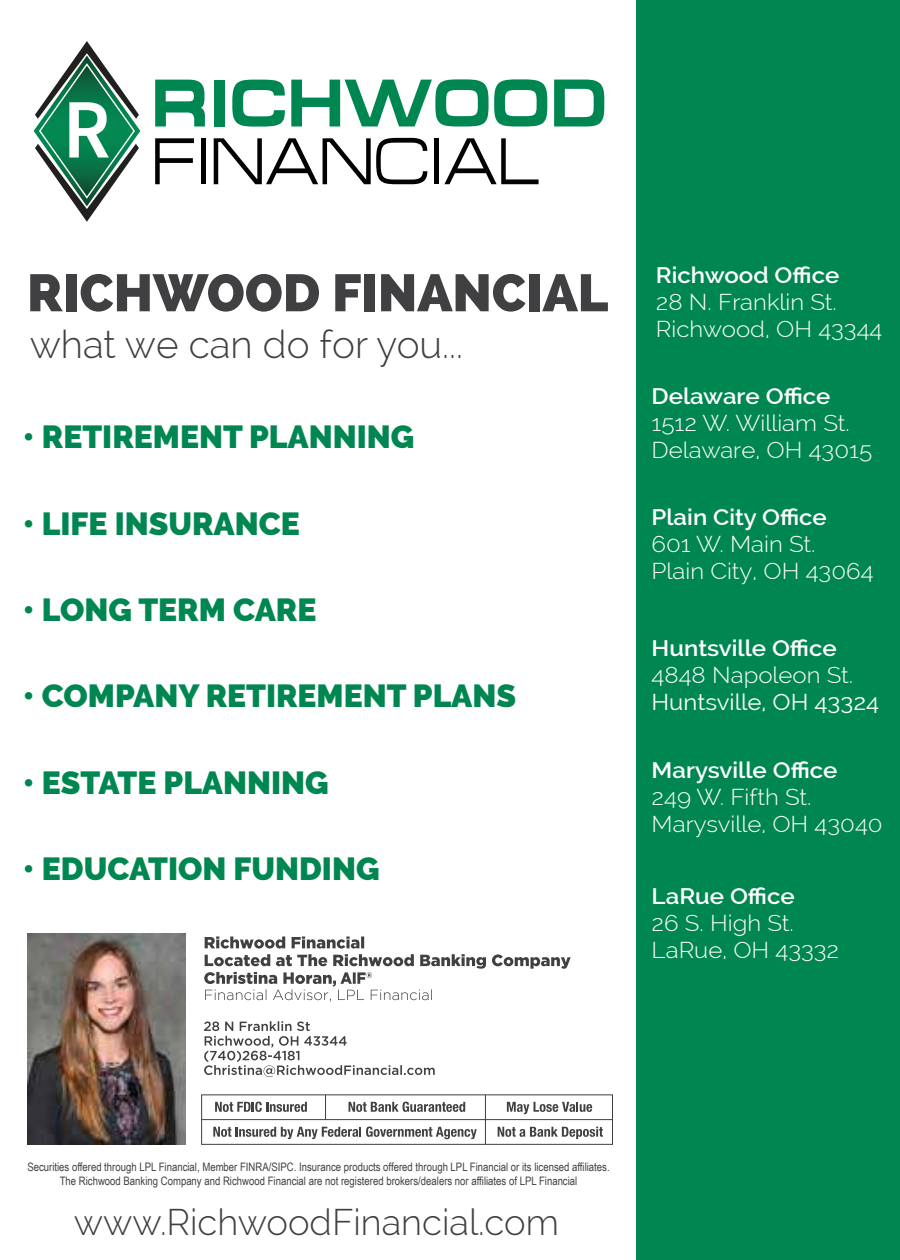
<style>
.page{position:relative;width:900px;height:1260px;background:#fff}
.page>*{position:absolute;margin:0;border:0;box-sizing:border-box;transform-origin:0 0}
.t1{font:800 52.25px "Raleway";color:#404042}
.t2{font:300 38.75px "Raleway";color:#404042}
.t3{font:300 36.25px "Raleway";color:#404042}
.t4{font:900 31.75px "Raleway";color:#008751}
.t5{font:300 22.5px/27px "Raleway";color:#fff;scale:1.07 1}
.t6{font:600 22.5px "Raleway";color:#fff;scale:1.07 1}
.t7{font:22.5px "Raleway";color:#fff;scale:1.07 1}
.t8{font:11.75px/14px "Arial Narrow";color:#404042;text-align:center}
</style>
<div class="page">
<div style="left:636px;top:0;width:264px;height:1260px;background:#008751"></div>
<svg style="left:215px;top:1102px;width:92px;height:10px"></svg>
<svg style="left:349px;top:1102px;width:116px;height:10px"></svg>
<svg style="left:507px;top:1102px;width:85px;height:12px"></svg>
<svg style="left:213px;top:1127px;width:264px;height:12px"></svg>
<svg style="left:498px;top:1127px;width:105px;height:12px"></svg>
<div style="left:201px;top:1095px;width:412px;height:50px;border:1px solid #404042"></div>
<hr style="left:202px;top:1119px;width:411px;height:1px;background:#404042">
<svg style="left:325px;top:1095px;width:1px;height:24px"></svg>
<hr style="left:485px;top:1095px;width:1px;height:49px;background:#404042">
<svg style="left:204px;top:936px;width:367px;height:66px"></svg>
<svg style="left:204px;top:1021px;width:231px;height:56px"></svg>
<img style="left:27px;top:933px;width:159px;height:211px">
<svg style="left:155px;top:80px;width:50px;height:46px"></svg>
<div style="left:214px;top:80px;width:11px;height:46px;background:#008751"></div>
<svg style="left:232px;top:80px;width:53px;height:47px"></svg>
<svg style="left:291px;top:79px;width:256px;height:47px"></svg>
<svg style="left:554px;top:80px;width:50px;height:47px"></svg>
<svg style="left:155px;top:138px;width:39px;height:46px"></svg>
<div style="left:201px;top:138px;width:5px;height:46px;background:#020202"></div>
<svg style="left:214px;top:138px;width:213px;height:46px"></svg>
<div style="left:434px;top:138px;width:5px;height:46px;background:#020202"></div>
<svg style="left:444px;top:138px;width:95px;height:46px"></svg>
<svg style="left:35px;top:41px;width:104px;height:181px"></svg>
<h1 class="t1" style="left:27px;top:263px;width:583px">RICHWOOD FINANCIAL</h1>
<h2 class="t2" style="left:30px;top:330px;width:435px">what we can do for you...</h2>
<h3 class="t4" style="left:23px;top:419px;width:393px">ï RETIREMENT PLANNING</h3>
<h3 class="t4" style="left:23px;top:505px;width:278px">ï LIFE INSURANCE</h3>
<h3 class="t4" style="left:23px;top:591px;width:295px">ï LONG TERM CARE</h3>
<h3 class="t4" style="left:23px;top:678px;width:495px">ï COMPANY RETIREMENT PLANS</h3>
<h3 class="t4" style="left:23px;top:764px;width:307px">ï ESTATE PLANNING</h3>
<h3 class="t4" style="left:23px;top:851px;width:358px">ï EDUCATION FUNDING</h3>
<h3 class="t6" style="left:656px;top:262px;width:173px">Richwood Office</h3>
<h3 class="t5" style="left:656px;top:291px;width:213px">28 N. Franklin St.<br>Richwood, OH 43344</h3>
<h3 class="t6" style="left:652px;top:383px;width:169px">Delaware Office</h3>
<h3 class="t5" style="left:652px;top:412px;width:208px">1512 W. William St.<br>Delaware, OH 43015</h3>
<h3 class="t6" style="left:652px;top:504px;width:165px">Plain City Office</h3>
<h3 class="t5" style="left:652px;top:532px;width:209px">601 W. Main St.<br>Plain City, OH 43064</h3>
<h3 class="t6" style="left:652px;top:636px;width:175px">Huntsville Office</h3>
<h3 class="t5" style="left:652px;top:664px;width:190px">4848 Napoleon St.</h3>
<h3 class="t7" style="left:652px;top:694px;width:214px">Huntsville, OH 43324</h3>
<h3 class="t6" style="left:652px;top:758px;width:175px">Marysville Office</h3>
<h3 class="t5" style="left:652px;top:786px;width:217px">249 W. Fifth St.<br>Marysville, OH 43040</h3>
<h3 class="t6" style="left:652px;top:883px;width:135px">LaRue Office</h3>
<h3 class="t5" style="left:652px;top:911px;width:177px">26 S. High St.<br>LaRue, OH 43332</h3>
<p class="t8" style="left:27px;top:1161px;width:584px">Securities offered through LPL Financial, Member FINRA/SIPC. Insurance products offered through LPL Financial or its licensed affiliates.<br>The Richwood Banking Company and Richwood Financial are not registered brokers/dealers nor affiliates of LPL Financial</p>
<h3 class="t3" style="left:74px;top:1208px;width:487px">www.RichwoodFinancial.com</h3>
</div>
